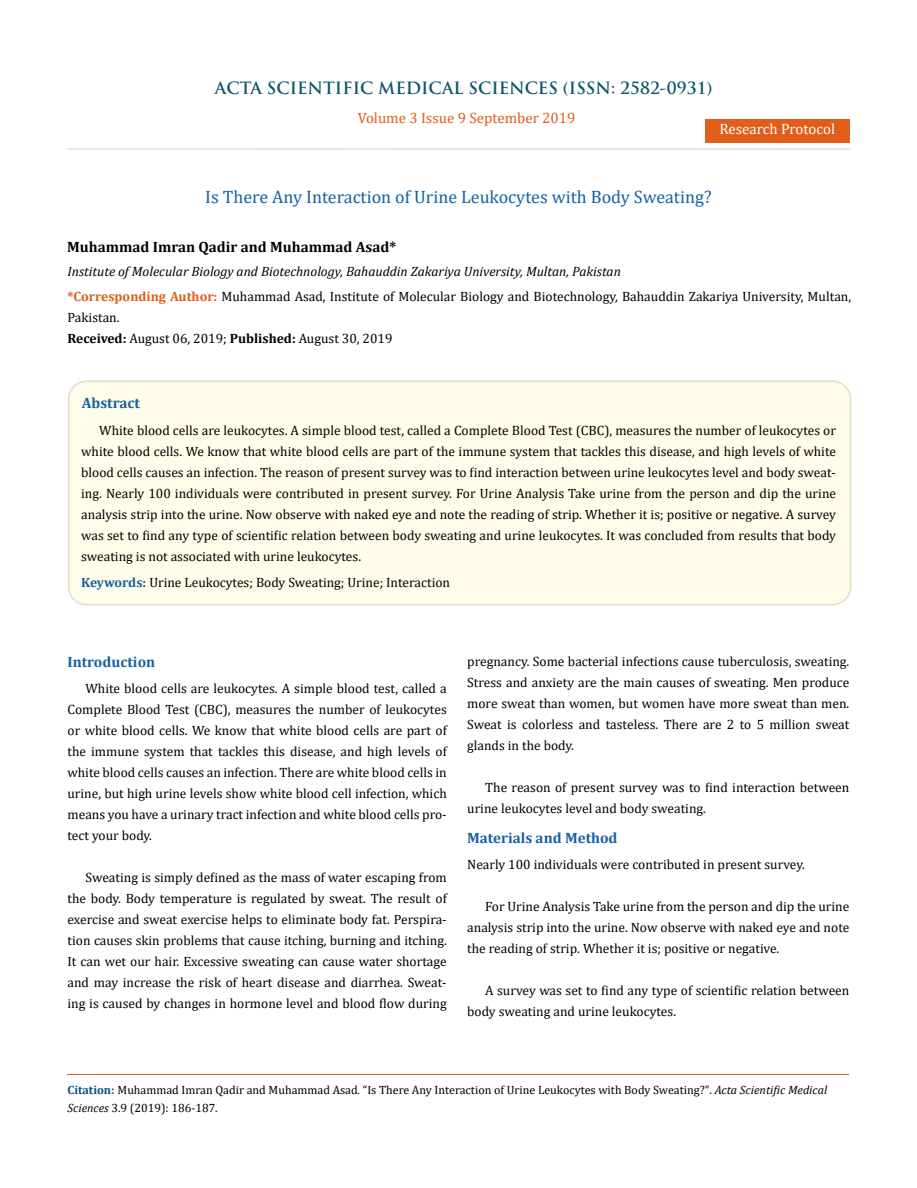
<style>
.page{position:relative;width:917px;height:1188px;background:#fff}
.page>*{position:absolute;margin:0;border:0;box-sizing:border-box;transform-origin:0 0}
.t1{font:18px "Cambria";color:#1560a6}
.t2{font:700 16.5px "Trajan Pro";color:#0e546a}
.t3{font:700 15px "Cambria";color:#1560a6}
.t4{font:700 15px "Cambria";color:#000}
.t5{font:15px "Cambria";color:#e05d1a}
.t6{font:15px "Cambria";color:#fff}
.t7{font:13.5px/21px "Cambria";color:#000;text-align:justify}
.t8{font:12px/18px "Cambria";color:#000}
.s1{font-style:italic}
.s2{font-weight:700;color:#e05d1a}
.s3{font-weight:700}
.s4{font-weight:700;color:#1560a6}
.s5{font-weight:700;color:#035089}
</style>
<div class="page">
<div style="left:705px;top:119px;width:144px;height:23px;background:#e05d1a"></div>
<div style="left:69px;top:381px;width:781px;height:224px;background:#fffde9;border-radius:18px"></div>
<div style="left:68px;top:380px;width:783px;height:226px;border:2px solid #e0dfcd;border-radius:18px"></div>
<hr style="left:67px;top:148px;width:782px;height:2px;background:#e0dfcd">
<hr style="left:67px;top:1074px;width:782px;height:1px;background:#e05d1a">
<p class="t2" style="left:215px;top:77px;width:499px">ACTA SCIENTIFIC MEDICAL SCIENCES (ISSN: 2582-0931)</p>
<p class="t5" style="left:358px;top:109px;width:219px">Volume 3 Issue 9 September 2019</p>
<p class="t6" style="left:719px;top:120px;width:117px">Research Protocol</p>
<h1 class="t1" style="left:205px;top:186px;width:508px">Is There Any Interaction of Urine Leukocytes with Body Sweating?</h1>
<p class="t4" style="left:67px;top:236px;width:330px">Muhammad Imran Qadir and Muhammad Asad*</p>
<p class="t7" style="left:67px;top:259px;width:785px;line-height:24.6px"><span class="s1">Institute of Molecular Biology and Biotechnology, Bahauddin Zakariya University, Multan, Pakistan<br></span><span class="s2">*Corresponding Author:</span> Muhammad Asad, Institute of Molecular Biology and Biotechnology, Bahauddin Zakariya University, Multan,</p>
<p class="t7" style="left:67px;top:307px;width:54px">Pakistan.</p>
<p class="t7" style="left:67px;top:327px;width:326px"><span class="s3">Received:</span> August 06, 2019; <span class="s3">Published:</span> August 30, 2019</p>
<p class="t3" style="left:82px;top:393px;width:60px">Abstract</p>
<p class="t7" style="left:81px;top:420px;width:756px;text-indent:18px">White blood cells are leukocytes. A simple blood test, called a Complete Blood Test (CBC), measures the number of leukocytes or white blood cells. We know that white blood cells are part of the immune system that tackles this disease, and high levels of white blood cells causes an infection. The reason of present survey was to find interaction between urine leukocytes level and body sweat&shy;ing. Nearly 100 individuals were contributed in present survey. For Urine Analysis Take urine from the person and dip the urine analysis strip into the urine. Now observe with naked eye and note the reading of strip. Whether it is; positive or negative. A survey was set to find any type of scientific relation between body sweating and urine leukocytes. It was concluded from results that body sweating is not associated with urine leukocytes.</p>
<p class="t7" style="left:81px;top:572px;width:370px"><span class="s4">Keywords:</span> Urine Leukocytes; Body Sweating; Urine; Interaction</p>
<p class="t3" style="left:67px;top:651px;width:89px">Introduction</p>
<p class="t7" style="left:67px;top:678px;width:381px;text-indent:18px">White blood cells are leukocytes. A simple blood test, called a Complete Blood Test (CBC), measures the number of leukocytes or white blood cells. We know that white blood cells are part of the immune system that tackles this disease, and high levels of white blood cells causes an infection. There are white blood cells in urine, but high urine levels show white blood cell infection, which means you have a urinary tract infection and white blood cells pro&shy;tect your body.</p>
<p class="t7" style="left:67px;top:867px;width:381px;text-indent:18px">Sweating is simply defined as the mass of water escaping from the body. Body temperature is regulated by sweat. The result of exercise and sweat exercise helps to eliminate body fat. Perspira&shy;tion causes skin problems that cause itching, burning and itching.<br>It can wet our hair. Excessive sweating can cause water shortage and may increase the risk of heart disease and diarrhea. Sweat&shy;ing is caused by changes in hormone level and blood flow during</p>
<p class="t7" style="left:467px;top:650px;width:384px">pregnancy. Some bacterial infections cause tuberculosis, sweating.<br>Stress and anxiety are the main causes of sweating. Men produce more sweat than women, but women have more sweat than men.<br>Sweat is colorless and tasteless. There are 2 to 5 million sweat glands in the body.</p>
<p class="t7" style="left:467px;top:776px;width:384px;text-indent:18px">The reason of present survey was to find interaction between urine leukocytes level and body sweating.</p>
<p class="t3" style="left:467px;top:827px;width:152px">Materials and Method</p>
<p class="t7" style="left:467px;top:854px;width:339px">Nearly 100 individuals were contributed in present survey.</p>
<p class="t7" style="left:467px;top:896px;width:384px;text-indent:18px">For Urine Analysis Take urine from the person and dip the urine analysis strip into the urine. Now observe with naked eye and note the reading of strip. Whether it is; positive or negative.</p>
<p class="t7" style="left:467px;top:980px;width:384px;text-indent:18px">A survey was set to find any type of scientific relation between body sweating and urine leukocytes.</p>
<p class="t8" style="left:67px;top:1081px;width:761px"><span class="s5">Citation:</span> Muhammad Imran Qadir and Muhammad Asad<span class="s1">.</span> “Is There Any Interaction of Urine Leukocytes with Body Sweating?". <span class="s1">Acta Scientific Medical<br>Sciences</span> 3.9 (2019): 186-187.</p>
</div>
